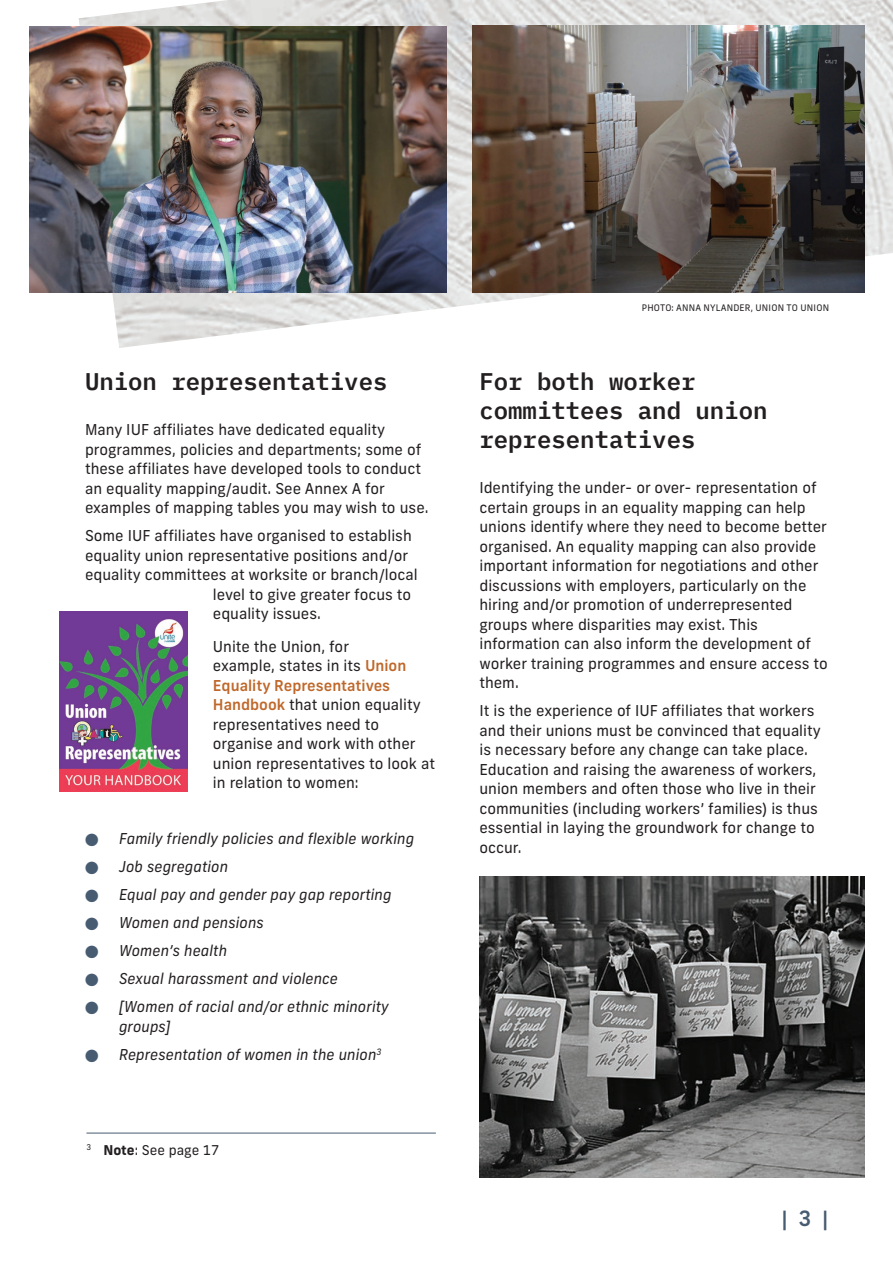
<style>
.page{position:relative;width:893px;height:1263px;background:#fff}
.page>*{position:absolute;margin:0;border:0;box-sizing:border-box;transform-origin:0 0}
.t1{font:600 24px/28.8px "IBM Plex Mono";color:#231f20}
.t2{font:500 21px "Frank New";color:#475b71}
.t3{font:15px/19.5px "Frank New";color:#231f20}
.t4{font:italic 15px/19.5px "Frank New";color:#231f20}
.t5{font:13.5px "Frank New";color:#231f20}
.t6{font:9px "Frank New";letter-spacing:.02em;color:#231f20}
.s1{font-weight:500;color:#bf682b}
.s2{color:#475b71}
.s3{font-weight:700}
</style>
<div class="page">
<img style="left:79px;top:0;width:814px;height:348px">
<img style="left:30px;top:27px;width:416px;height:265px">
<img style="left:473px;top:26px;width:392px;height:266px">
<img style="left:479px;top:876px;width:386px;height:302px">
<img style="left:60px;top:611px;width:127px;height:180px">
<hr style="left:86px;top:1133px;width:350px;height:1px;background:#475b71">
<h1 class="t1" style="left:85px;top:365px;width:304px">Union representatives</h1>
<p class="t3" style="left:85px;top:420px;width:345px">Many IUF affiliates have dedicated equality programmes, policies and departments; some of these affiliates have developed tools to conduct an equality mapping/audit. See Annex A for examples of mapping tables you may wish to use.</p>
<p class="t3" style="left:85px;top:526px;width:328px">Some IUF affiliates have organised to establish</p>
<p class="t3" style="left:85px;top:546px;width:325px">equality union representative positions and/or</p>
<p class="t3" style="left:85px;top:565px;width:334px">equality committees at worksite or branch/local</p>
<p class="t3" style="left:213px;top:585px;width:200px">level to give greater focus to</p>
<p class="t3" style="left:213px;top:604px;width:109px">equality issues.</p>
<p class="t3" style="left:213px;top:636px;width:224px">Unite the Union, for<br>example, states in its <span class="s1">Union<br>Equality Representatives<br>Handbook</span> that union equality representatives need to organise and work with other union representatives to look at in relation to women:</p>
<p class="t4" style="left:85px;top:829px;width:331px"><span class="s2">●</span> Family friendly policies and flexible working</p>
<p class="t4" style="left:85px;top:857px;width:145px"><span class="s2">●</span> Job segregation</p>
<p class="t4" style="left:85px;top:885px;width:308px"><span class="s2">●</span> Equal pay and gender pay gap reporting</p>
<p class="t4" style="left:85px;top:913px;width:180px"><span class="s2">●</span> Women and pensions</p>
<p class="t4" style="left:85px;top:941px;width:144px"><span class="s2">●</span> Women’s health</p>
<p class="t4" style="left:85px;top:969px;width:255px"><span class="s2">●</span> Sexual harassment and violence</p>
<p class="t4" style="left:119px;top:997px;width:271px;text-indent:-34px"><span class="s2">●</span> [Women of racial and/or ethnic minority groups]</p>
<p class="t4" style="left:85px;top:1044px;width:298px"><span class="s2">●</span> Representation of women in the union<sup>3</sup></p>
<p class="t5" style="left:86px;top:1141px;width:134px"><sup>3</sup> <span class="s3">Note</span>: See page 17</p>
<p class="t6" style="left:642px;top:302px;width:189px">PHOTO: ANNA NYLANDER, UNION TO UNION</p>
<h1 class="t1" style="left:479px;top:365px;width:290px">For both worker committees and union representatives</h1>
<p class="t3" style="left:479px;top:478px;width:350px">Identifying the under- or over- representation of certain groups in an equality mapping can help unions identify where they need to become better organised. An equality mapping can also provide important information for negotiations and other discussions with employers, particularly on the hiring and/or promotion of underrepresented groups where disparities may exist. This information can also inform the development of worker training programmes and ensure access to them.</p>
<p class="t3" style="left:479px;top:701px;width:343px">It is the experience of IUF affiliates that workers and their unions must be convinced that equality is necessary before any change can take place.<br>Education and raising the awareness of workers, union members and often those who live in their communities (including workers’ families) is thus essential in laying the groundwork for change to occur.</p>
<h2 class="t2" style="left:782px;top:1205px;width:48px">| 3 |</h2>
</div>
